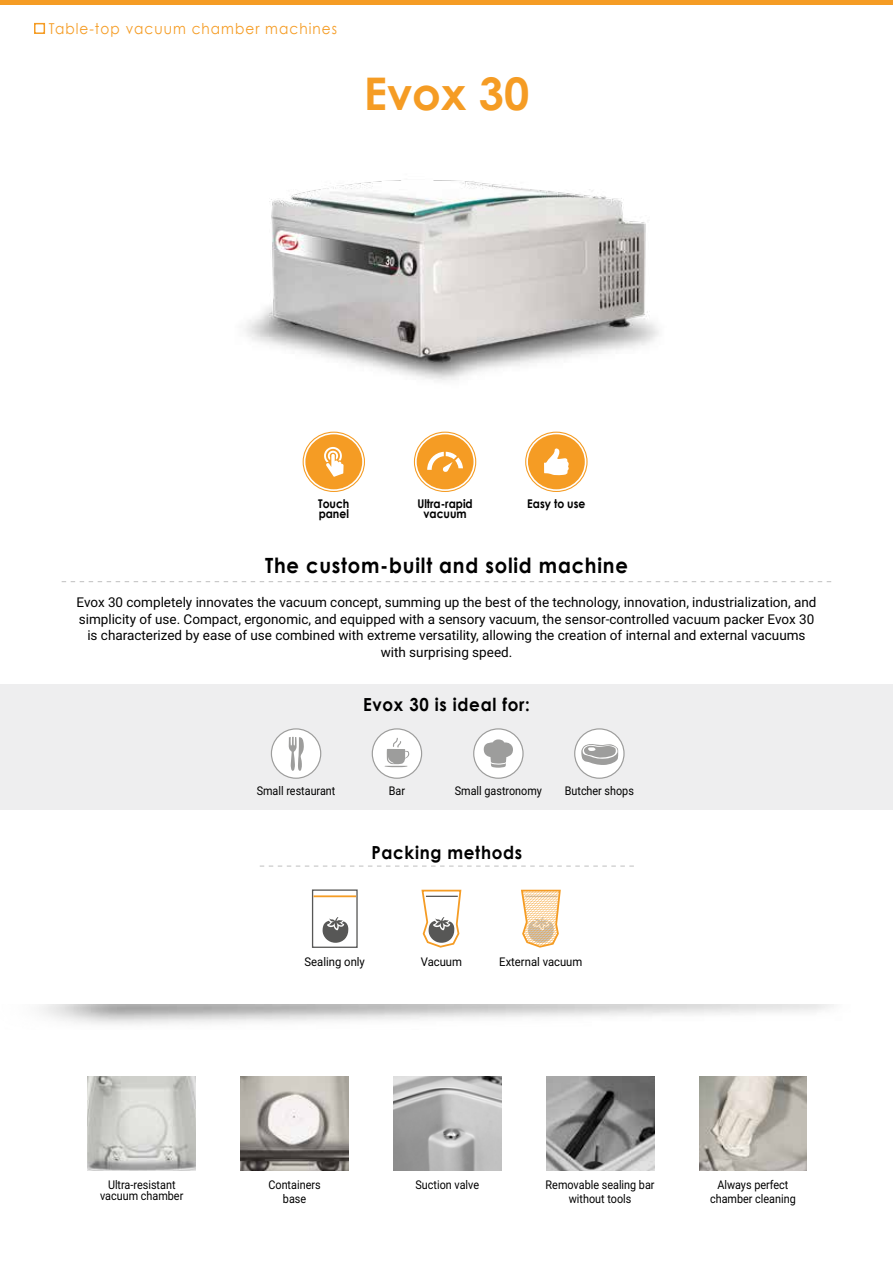
<style>
.page{position:relative;width:893px;height:1263px;background:#fff}
.page>*{position:absolute;margin:0;border:0;box-sizing:border-box;transform-origin:0 0}
.t1{font:700 45px "Century Gothic";color:#f59c24}
.t2{font:700 21px "Century Gothic";letter-spacing:.04em;color:#000;scale:.93 1}
.t3{font:700 18px "Century Gothic";letter-spacing:.04em;color:#000;scale:.93 1}
.t4{font:15px "Century Gothic";letter-spacing:.075em;color:#f59c24;scale:.91 1}
.t5{font:13.5px/16.5px "Roboto";color:#000;text-align:center}
.t6{font:12px/13.5px "Roboto";color:#000;text-align:center;scale:.9 1}
.t7{font:700 12px/10.5px "Century Gothic";color:#000;text-align:center;scale:.9 1}
.t8{font:12px "Roboto";color:#000;scale:.94 1}
</style>
<div class="page">
<div style="left:0;top:685px;width:893px;height:125px;background:#eeeeef"></div>
<div style="left:0;top:0;width:893px;height:5px;background:#f59c24"></div>
<div style="left:34px;top:23px;width:11px;height:11px;border:2px solid #f59c24"></div>
<svg style="left:62px;top:581px;width:769px;height:1px"></svg>
<svg style="left:260px;top:865px;width:374px;height:2px"></svg>
<svg style="left:323px;top:917px;width:25px;height:26px"></svg>
<div style="left:312px;top:889px;width:46px;height:59px;border:1px solid #575756"></div>
<hr style="left:313px;top:895px;width:43px;height:2px;background:#f59c24">
<svg style="left:421px;top:889px;width:41px;height:59px"></svg>
<hr style="left:426px;top:896px;width:32px;height:1px;background:#575756">
<svg style="left:521px;top:889px;width:40px;height:59px"></svg>
<div style="left:271px;top:729px;width:50px;height:49px;background:#fff;border-radius:50%"></div>
<div style="left:271px;top:728px;width:50px;height:51px;border:1px solid #9d9d9c;border-radius:50%"></div>
<svg style="left:289px;top:737px;width:15px;height:34px"></svg>
<div style="left:372px;top:729px;width:50px;height:49px;background:#fff;border-radius:50%"></div>
<div style="left:372px;top:728px;width:50px;height:51px;border:1px solid #9d9d9c;border-radius:50%"></div>
<div style="left:575px;top:729px;width:49px;height:49px;background:#fff;border-radius:50%"></div>
<div style="left:574px;top:728px;width:51px;height:51px;border:1px solid #9d9d9c;border-radius:50%"></div>
<svg style="left:581px;top:744px;width:37px;height:21px"></svg>
<div style="left:474px;top:729px;width:49px;height:49px;background:#fff;border-radius:50%"></div>
<div style="left:473px;top:728px;width:51px;height:51px;border:1px solid #9d9d9c;border-radius:50%"></div>
<div style="left:417px;top:434px;width:56px;height:55px;background:#f59c24;border-radius:50%"></div>
<div style="left:414px;top:432px;width:62px;height:60px;border:1px solid #f59c24;border-radius:50%"></div>
<div style="left:528px;top:434px;width:57px;height:55px;background:#f59c24;border-radius:50%"></div>
<div style="left:525px;top:432px;width:63px;height:60px;border:1px solid #f59c24;border-radius:50%"></div>
<div style="left:305px;top:434px;width:57px;height:55px;background:#f59c24;border-radius:50%"></div>
<div style="left:303px;top:432px;width:62px;height:60px;border:1px solid #f59c24;border-radius:50%"></div>
<svg style="left:324px;top:447px;width:20px;height:30px"></svg>
<svg style="left:384px;top:738px;width:26px;height:29px"></svg>
<svg style="left:483px;top:739px;width:30px;height:29px"></svg>
<svg style="left:544px;top:448px;width:25px;height:27px"></svg>
<svg style="left:427px;top:452px;width:36px;height:20px"></svg>
<img style="left:245px;top:180px;width:414px;height:201px">
<img style="left:699px;top:1076px;width:108px;height:94px">
<img style="left:546px;top:1076px;width:108px;height:94px">
<img style="left:241px;top:1076px;width:107px;height:94px">
<img style="left:393px;top:1076px;width:108px;height:94px">
<img style="left:88px;top:1076px;width:108px;height:94px">
<p class="t4" style="left:49px;top:19px;width:318px">Table-top vacuum chamber machines</p>
<h1 class="t1" style="left:364px;top:66px;width:167px">Evox 30</h1>
<p class="t7" style="left:417px;top:498px;width:63px">Ultra-rapid vacuum</p>
<p class="t7" style="left:527px;top:498px;width:66px">Easy to use</p>
<h2 class="t2" style="left:265px;top:552px;width:392px">The custom-built and solid machine</h2>
<p class="t7" style="left:318px;top:498px;width:36px;text-align:left">Touch panel</p>
<p class="t5" style="left:77px;top:594px;width:741px">Evox 30 completely innovates the vacuum concept, summing up the best of the technology, innovation, industrialization, and simplicity of use. Compact, ergonomic, and equipped with a sensory vacuum, the sensor-controlled vacuum packer Evox 30 is characterized by ease of use combined with extreme versatility, allowing the creation of internal and external vacuums with surprising speed.</p>
<h3 class="t3" style="left:363px;top:693px;width:181px">Evox 30 is ideal for:</h3>
<p class="t6" style="left:257px;top:783px;width:89px">Small restaurant</p>
<p class="t6" style="left:389px;top:783px;width:20px">Bar</p>
<p class="t6" style="left:455px;top:783px;width:98px">Small gastronomy</p>
<p class="t6" style="left:565px;top:783px;width:78px">Butcher shops</p>
<h3 class="t3" style="left:371px;top:841px;width:163px">Packing methods</h3>
<p class="t8" style="left:305px;top:953px;width:66px">Sealing only</p>
<p class="t8" style="left:421px;top:953px;width:45px">Vacuum</p>
<p class="t8" style="left:499px;top:953px;width:90px">External vacuum</p>
<p class="t6" style="left:100px;top:1179px;width:94px;line-height:10.5px">Ultra-resistant vacuum chamber</p>
<p class="t6" style="left:268px;top:1178px;width:59px">Containers base</p>
<p class="t6" style="left:416px;top:1178px;width:72px">Suction valve</p>
<p class="t6" style="left:546px;top:1178px;width:123px">Removable sealing bar without tools</p>
<p class="t6" style="left:710px;top:1178px;width:97px">Always perfect chamber cleaning</p>
</div>
